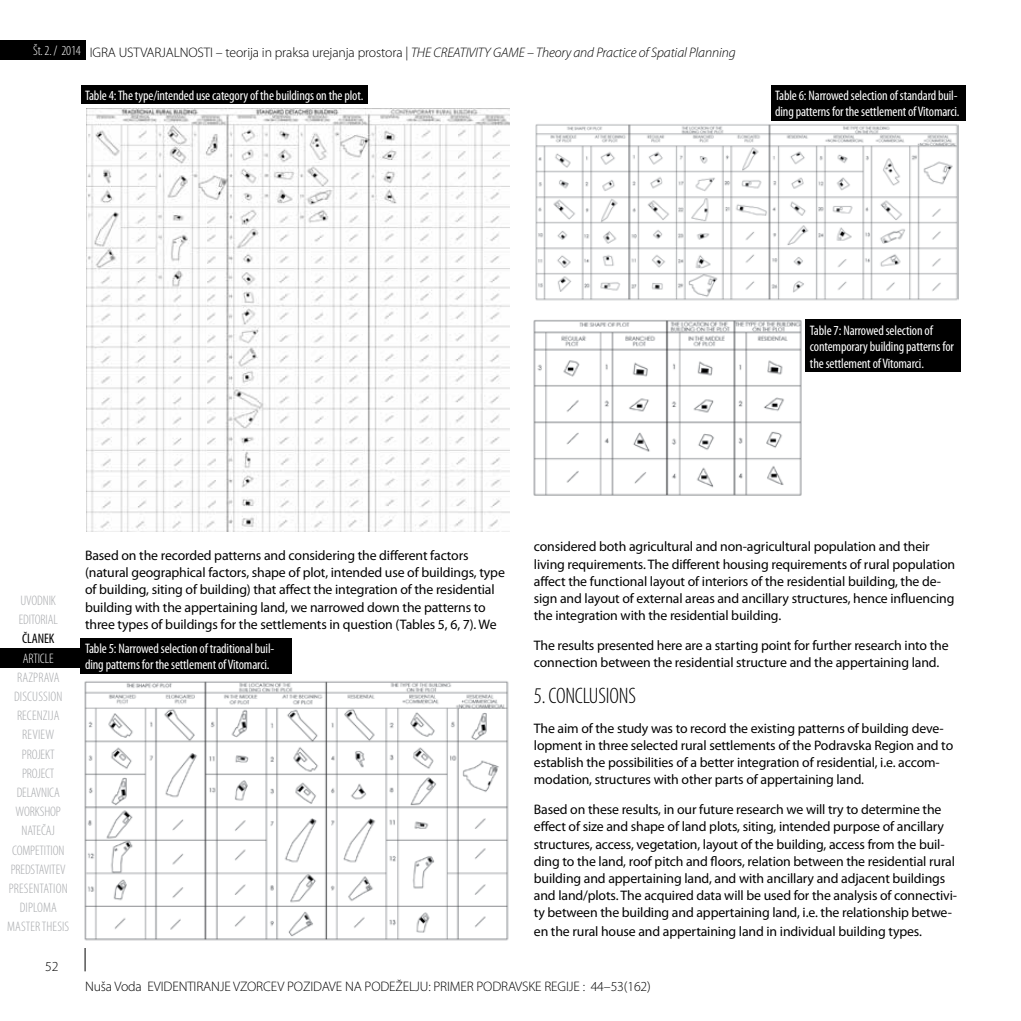
<style>
.page{position:relative;width:1021px;height:1021px;background:#fff}
.page>*{position:absolute;margin:0;border:0;box-sizing:border-box;transform-origin:0 0}
.t1{font:300 condensed 22.5px "Myriad Pro";letter-spacing:-.01em;color:#000}
.t2{font:13.8px/17.1px "Myriad Pro";letter-spacing:-.01em;color:#000}
.t3{font:condensed 13.8px/16.5px "Myriad Pro";letter-spacing:-.01em;color:#fff}
.t4{font:300 condensed 13.8px "Myriad Pro";letter-spacing:-.01em;color:#a7a9ac}
.t5{font:italic 300 13.8px "Myriad Pro";letter-spacing:-.01em;color:#000}
.t6{font:300 13.8px "Myriad Pro";letter-spacing:-.01em;color:#000}
.t7{font:300 condensed 13.8px/19.2px "Myriad Pro";letter-spacing:.01em;color:#a7a9ac;text-align:center}
.t8{font:300 condensed 13.8px "Myriad Pro";letter-spacing:-.01em;color:#fff}
.t9{font:condensed 13.8px "Myriad Pro";letter-spacing:-.01em;color:#000}
.s1{font-style:normal;font-stretch:condensed;color:#fff}
.s2{font-style:normal}
</style>
<div class="page">
<div style="left:0;top:41px;width:85px;height:19px;background:#000"></div>
<svg style="left:85px;top:948px;width:1px;height:23px"></svg>
<div style="left:0;top:648px;width:81px;height:19px;background:#000"></div>
<div style="left:81px;top:85px;width:286px;height:19px;background:#000"></div>
<img style="left:86px;top:108px;width:423px;height:423px">
<img style="left:80px;top:673px;width:429px;height:268px">
<img style="left:535px;top:120px;width:423px;height:181px">
<img style="left:533px;top:320px;width:269px;height:176px">
<div style="left:81px;top:638px;width:211px;height:35px;background:#000"></div>
<div style="left:770px;top:85px;width:195px;height:35px;background:#000"></div>
<div style="left:805px;top:320px;width:156px;height:52px;background:#000"></div>
<p class="t5" style="left:33px;top:44px;width:704px"><span class="s1">ŠT. 2. / 2014</span> <span class="s2">IGRA USTVARJALNOSTI – teorija in praksa urejanja prostora |</span> THE CREATIVITY GAME – Theory and Practice of Spatial Planning</p>
<p class="t3" style="left:85px;top:87px;width:280px">Table 4: The type/intended use category of the buildings on the plot.</p>
<p class="t3" style="left:775px;top:87px;width:186px">Table 6: Narrowed selection of standard buil&shy;ding patterns for the settlement of Vitomarci.</p>
<p class="t3" style="left:810px;top:321px;width:145px">Table 7: Narrowed selection of contemporary building patterns for the settlement of Vitomarci.</p>
<p class="t4" style="left:20px;top:592px;width:36px">UVODNIK</p>
<p class="t4" style="left:19px;top:611px;width:39px">EDITORIAL</p>
<p class="t9" style="left:22px;top:630px;width:34px">ČLANEK</p>
<p class="t8" style="left:23px;top:650px;width:32px">ARTICLE</p>
<p class="t4" style="left:17px;top:669px;width:23px">RAZPRAVA</p>
<p class="t4" style="left:17px;top:707px;width:36px">RECENZIJA</p>
<p class="t4" style="left:14px;top:688px;width:11px">DISCUSSI</p>
<p class="t4" style="left:51px;top:688px;width:13px">ON</p>
<p class="t4" style="left:22px;top:726px;width:7px">REVIEW</p>
<p class="t4" style="left:22px;top:745px;width:34px">PROJEKT</p>
<p class="t4" style="left:22px;top:765px;width:34px">PROJECT</p>
<p class="t4" style="left:17px;top:784px;width:45px">DELAVNICA</p>
<p class="t4" style="left:16px;top:803px;width:47px">WORKSHOP</p>
<p class="t4" style="left:22px;top:822px;width:35px">NATEČAJ</p>
<p class="t4" style="left:12px;top:842px;width:47px">COMPETITION</p>
<p class="t4" style="left:11px;top:861px;width:57px">PREDSTAVITEV</p>
<p class="t4" style="left:9px;top:880px;width:6px">PRESE</p>
<p class="t4" style="left:33px;top:880px;width:36px">NTATION</p>
<p class="t7" style="left:7px;top:898px;width:64px">DIPLOMA<br>MASTER THESIS</p>
<p class="t6" style="left:45px;top:958px;width:15px">52</p>
<p class="t2" style="left:85px;top:547px;width:421px">Based on the recorded patterns and considering the different factors (natural geographical factors, shape of plot, intended use of buildings, type of building, siting of building) that affect the integration of the residential building with the appertaining land, we narrowed down the patterns to three types of buildings for the settlements in question (Tables 5, 6, 7). We</p>
<p class="t3" style="left:85px;top:640px;width:191px">Table 5: Narrowed selection of traditional buil&shy;ding patterns for the settlement of Vitomarci.</p>
<p class="t2" style="left:534px;top:538px;width:423px">considered both agricultural and non-agricultural population and their living requirements. The different housing requirements of rural population affect the functional layout of interiors of the residential building, the de&shy;sign and layout of external areas and ancillary structures, hence influencing the integration with the residential building.</p>
<p class="t2" style="left:534px;top:636px;width:416px">The results presented here are a starting point for further research into the connection between the residential structure and the appertaining land.</p>
<h1 class="t1" style="left:534px;top:682px;width:104px">5. CONCLUSIONS</h1>
<p class="t2" style="left:534px;top:719px;width:421px">The aim of the study was to record the existing patterns of building deve&shy;lopment in three selected rural settlements of the Podravska Region and to establish the possibilities of a better integration of residential, i.e. accom&shy;modation, structures with other parts of appertaining land.</p>
<p class="t2" style="left:534px;top:801px;width:424px">Based on these results, in our future research we will try to determine the effect of size and shape of land plots, siting, intended purpose of ancillary structures, access, vegetation, layout of the building, access from the buil&shy;ding to the land, roof pitch and floors, relation between the residential rural building and appertaining land, and with ancillary and adjacent buildings and land/plots. The acquired data will be used for the analysis of connectivi&shy;ty between the building and appertaining land, i.e. the relationship betwe-</p>
<p class="t2" style="left:534px;top:922px;width:389px">en the rural house and appertaining land in individual building types.</p>
<p class="t6" style="left:85px;top:977px;width:567px">Nuša Voda EVIDENTIRANJE VZORCEV POZIDAVE NA PODEŽELJU: PRIMER PODRAVSKE REGIJE : 44–53(162)</p>
</div>
